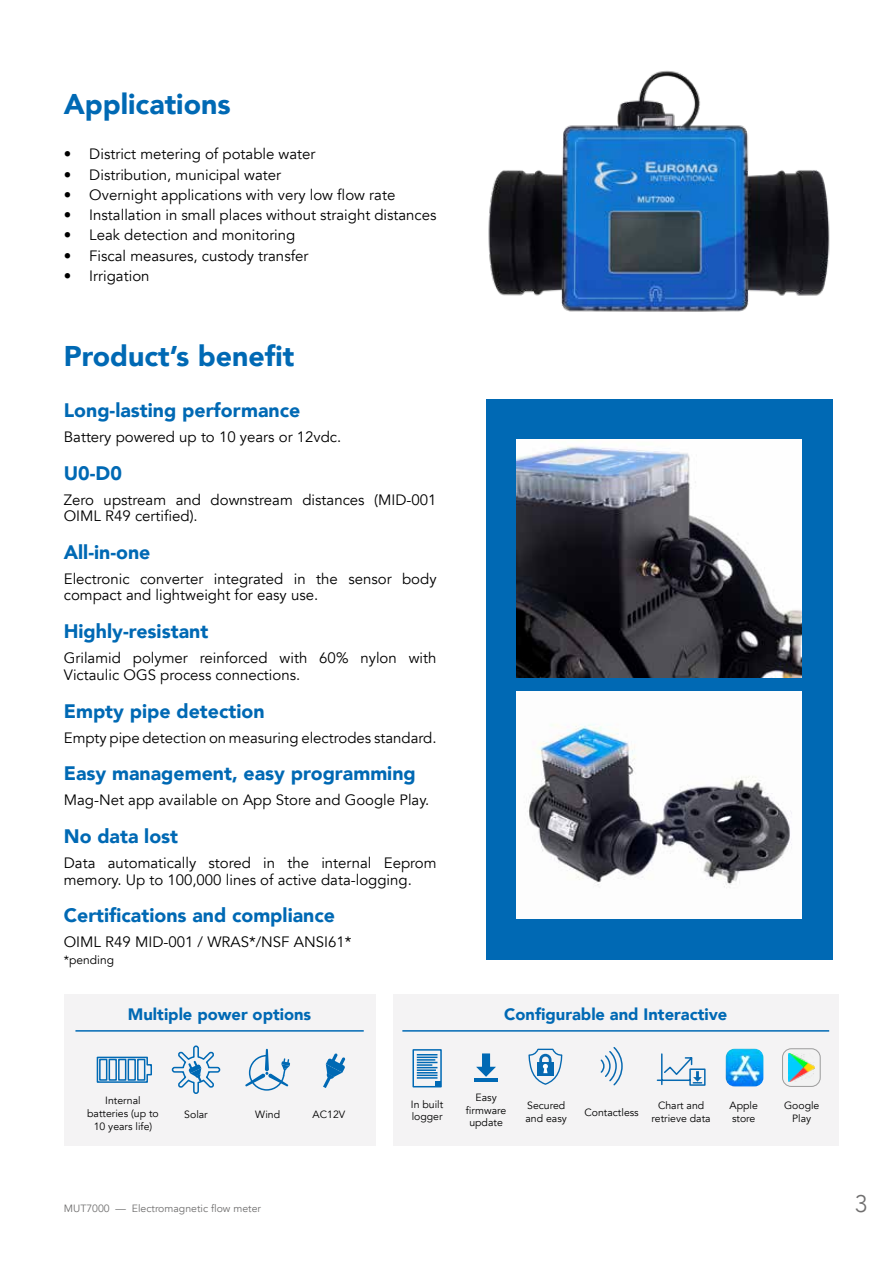
<style>
.page{position:relative;width:893px;height:1263px;background:#fff}
.page>*{position:absolute;margin:0;border:0;box-sizing:border-box;transform-origin:0 0}
.t1{font:900 28.5px "Avenir";color:#0069b4}
.t2{font:300 24px "Avenir";color:#706f6f}
.t3{font:900 19.5px "Avenir";color:#0069b4}
.t4{font:900 16.5px "Avenir";color:#0069b4}
.t5{font:15px/16.5px "Avenir";color:#000}
.t6{font:12px "Avenir";color:#000}
.t7{font:10.5px/12.6px "Avenir";color:#000;text-align:center}
.t8{font:10.5px "Avenir";color:#706f6f}
</style>
<div class="page">
<div style="left:64px;top:994px;width:311px;height:151px;background:#f4f3f4"></div>
<div style="left:393px;top:994px;width:446px;height:151px;background:#f4f3f4"></div>
<hr style="left:75px;top:1030px;width:289px;height:1px;background:#0069b4">
<hr style="left:402px;top:1030px;width:427px;height:1px;background:#0069b4">
<img style="left:488px;top:70px;width:342px;height:242px">
<svg style="left:96px;top:1056px;width:56px;height:27px"></svg>
<svg style="left:171px;top:1046px;width:50px;height:48px"></svg>
<svg style="left:245px;top:1049px;width:45px;height:42px"></svg>
<svg style="left:323px;top:1053px;width:22px;height:35px"></svg>
<div style="left:412px;top:1049px;width:30px;height:38px;border:2px solid #0069b4"></div>
<svg style="left:435px;top:1081px;width:6px;height:6px"></svg>
<svg style="left:417px;top:1054px;width:20px;height:19px"></svg>
<hr style="left:417px;top:1074px;width:20px;height:2px;background:#0069b4">
<hr style="left:417px;top:1077px;width:20px;height:2px;background:#0069b4">
<svg style="left:476px;top:1053px;width:20px;height:24px"></svg>
<hr style="left:474px;top:1078px;width:24px;height:4px;background:#0069b4">
<svg style="left:600px;top:1047px;width:23px;height:39px"></svg>
<svg style="left:656px;top:1053px;width:50px;height:33px"></svg>
<svg style="left:528px;top:1048px;width:35px;height:37px"></svg>
<img style="left:726px;top:1049px;width:37px;height:37px">
<img style="left:788px;top:1053px;width:26px;height:28px">
<div style="left:782px;top:1048px;width:38px;height:39px;border:1px solid #9c9c9c;border-radius:9px"></div>
<div style="left:486px;top:399px;width:346px;height:560px;background:#0069b4"></div>
<img style="left:517px;top:439px;width:285px;height:239px">
<img style="left:517px;top:691px;width:285px;height:228px">
<h1 class="t1" style="left:64px;top:79px;width:168px">Applications</h1>
<p class="t5" style="left:64px;top:146px;width:253px">• District metering of potable water</p>
<p class="t5" style="left:64px;top:166px;width:219px">• Distribution, municipal water</p>
<p class="t5" style="left:64px;top:187px;width:333px">• Overnight applications with very low flow rate</p>
<p class="t5" style="left:64px;top:207px;width:374px">• Installation in small places without straight distances</p>
<p class="t5" style="left:64px;top:227px;width:233px">• Leak detection and monitoring</p>
<p class="t5" style="left:64px;top:247px;width:246px">• Fiscal measures, custody transfer</p>
<p class="t5" style="left:64px;top:268px;width:87px">• Irrigation</p>
<h1 class="t1" style="left:64px;top:332px;width:232px">Product’s benefit</h1>
<h3 class="t3" style="left:64px;top:393px;width:238px">Long-lasting performance</h3>
<p class="t5" style="left:64px;top:429px;width:279px">Battery powered up to 10 years or 12vdc.</p>
<h3 class="t3" style="left:64px;top:456px;width:60px">U0-D0</h3>
<p class="t5" style="left:64px;top:491px;width:374px">Zero upstream and downstream distances (MID-001<br>OIML R49 certified).</p>
<h3 class="t3" style="left:64px;top:535px;width:88px">All-in-one</h3>
<p class="t5" style="left:64px;top:571px;width:374px">Electronic converter integrated in the sensor body compact and lightweight for easy use.</p>
<h3 class="t3" style="left:64px;top:615px;width:146px">Highly-resistant</h3>
<p class="t5" style="left:64px;top:650px;width:374px">Grilamid polymer reinforced with 60% nylon with<br>Victaulic OGS process connections.</p>
<h3 class="t3" style="left:64px;top:694px;width:202px">Empty pipe detection</h3>
<p class="t5" style="left:64px;top:729px;width:374px">Empty pipe detection on measuring electrodes standard.</p>
<h3 class="t3" style="left:64px;top:757px;width:354px">Easy management, easy programming</h3>
<p class="t5" style="left:64px;top:792px;width:367px">Mag-Net app available on App Store and Google Play.</p>
<h3 class="t3" style="left:64px;top:819px;width:116px">No data lost</h3>
<p class="t5" style="left:64px;top:855px;width:374px">Data automatically stored in the internal Eeprom memory. Up to 100,000 lines of active data-logging.</p>
<h3 class="t3" style="left:64px;top:899px;width:273px">Certifications and compliance</h3>
<p class="t5" style="left:64px;top:934px;width:289px">OIML R49 MID-001 / WRAS*/NSF ANSI61*</p>
<p class="t6" style="left:64px;top:952px;width:52px">*pending</p>
<p class="t4" style="left:128px;top:1000px;width:185px">Multiple power options</p>
<p class="t4" style="left:504px;top:1000px;width:225px">Configurable and Interactive</p>
<p class="t7" style="left:87px;top:1094px;width:73px">Internal batteries (up to<br>10 years life)</p>
<p class="t7" style="left:184px;top:1108px;width:25px">Solar</p>
<p class="t7" style="left:255px;top:1108px;width:26px">Wind</p>
<p class="t7" style="left:313px;top:1108px;width:34px">AC12V</p>
<p class="t7" style="left:411px;top:1098px;width:34px;text-align:left">In built logger</p>
<p class="t7" style="left:466px;top:1091px;width:42px">Easy firmware update</p>
<p class="t7" style="left:525px;top:1099px;width:43px;text-align:left">Secured and easy</p>
<p class="t7" style="left:584px;top:1106px;width:56px">Contactless</p>
<p class="t7" style="left:652px;top:1099px;width:61px">Chart and retrieve data</p>
<p class="t7" style="left:730px;top:1099px;width:30px;text-align:left">Apple store</p>
<p class="t7" style="left:784px;top:1099px;width:37px">Google<br>Play</p>
<p class="t8" style="left:64px;top:1202px;width:199px">MUT7000 — Electromagnetic flow meter</p>
<h2 class="t2" style="left:855px;top:1189px;width:14px">3</h2>
</div>
